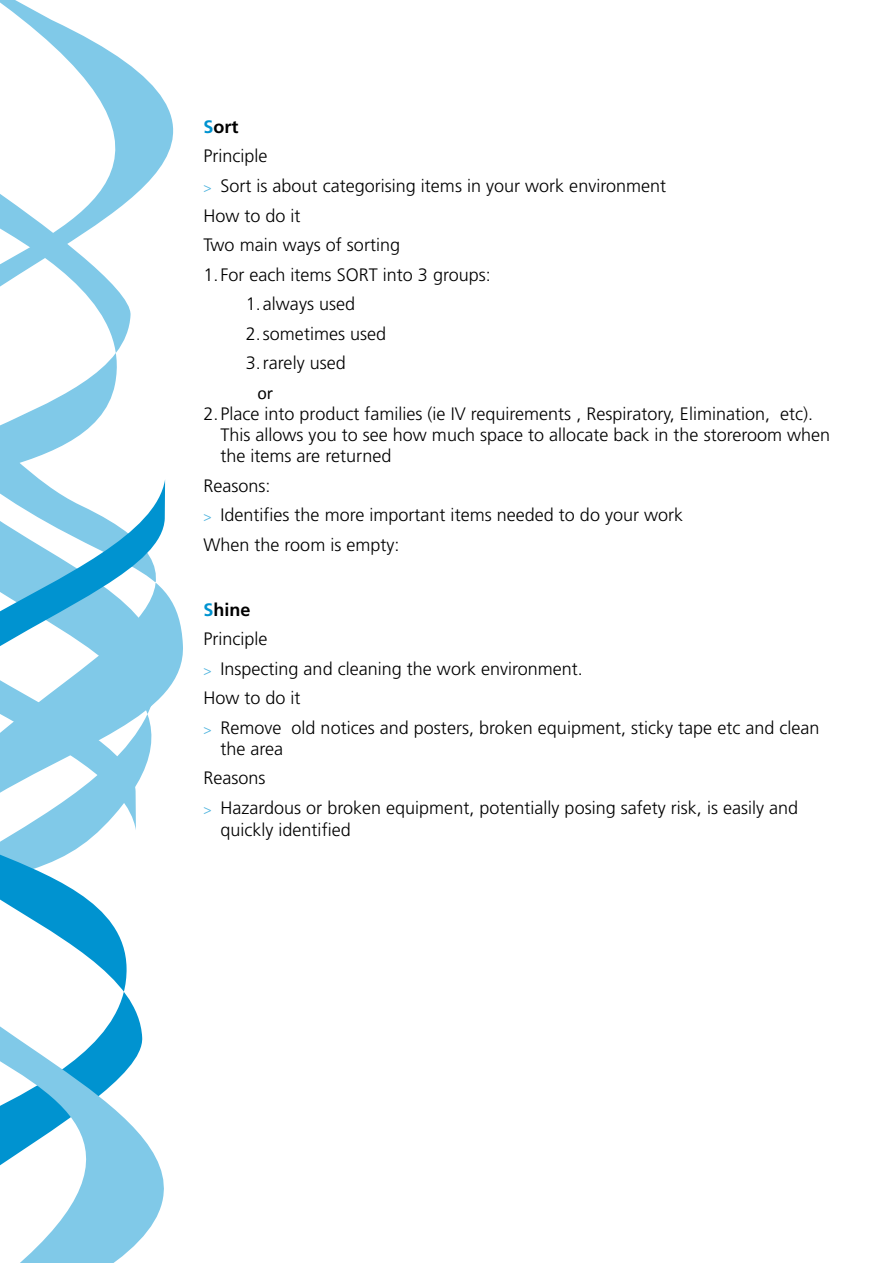
<style>
.page{position:relative;width:893px;height:1263px;background:#fff}
.page>*{position:absolute;margin:0;border:0;box-sizing:border-box;transform-origin:0 0}
.t1{font:300 18px/29.5px "Frutiger";color:#000}
.t2{font:700 18px "Frutiger";color:#000}
.t3{font:18px "Calibri";color:#000}
.s1{color:#0093d0}
.s2{font-size:13.5px;color:#4db3de}
.s3{font-weight:700;color:#0093d0}
.s4{font-weight:700}
</style>
<div class="page">
<svg style="left:0;top:830px;width:100px;height:17px;fill:#80c9e8"></svg>
<svg style="left:82px;top:480px;width:101px;height:306px"></svg>
<svg style="left:0;top:0;width:174px;height:180px"></svg>
<svg style="left:0;top:847px;width:137px;height:166px"></svg>
<svg style="left:0;top:1013px;width:164px;height:250px"></svg>
<svg style="left:0;top:669px;width:136px;height:161px"></svg>
<svg style="left:0;top:180px;width:165px;height:478px"></svg>
<p class="t2" style="left:203px;top:116px;width:37px"><span class="s1">S</span>ort</p>
<p class="t1" style="left:203px;top:141px;width:66px">Principle</p>
<p class="t1" style="left:203px;top:171px;width:464px"><span class="s2">&gt;</span> Sort is about categorising items in your work environment</p>
<p class="t1" style="left:203px;top:201px;width:99px">How to do it</p>
<p class="t1" style="left:203px;top:230px;width:198px">Two main ways of sorting</p>
<p class="t1" style="left:203px;top:260px;width:289px">1.For each items SORT into 3 groups:</p>
<p class="t1" style="left:246px;top:289px;width:111px">1.always used</p>
<p class="t1" style="left:246px;top:319px;width:142px">2.sometimes used</p>
<p class="t1" style="left:246px;top:348px;width:101px">3.rarely used</p>
<p class="t3" style="left:257px;top:382px;width:17px">or</p>
<p class="t1" style="left:220px;top:404px;width:611px;line-height:21px;text-indent:-17px">2.Place into product families (ie IV requirements , Respiratory, Elimination, etc).<br>This allows you to see how much space to allocate back in the storeroom when the items are returned</p>
<p class="t1" style="left:203px;top:471px;width:481px">Reasons:<br><span class="s2">&gt;</span> Identifies the more important items needed to do your work<br>When the room is empty:</p>
<p class="t1" style="left:203px;top:595px;width:618px"><span class="s3">S</span><span class="s4">hine<br></span>Principle<br><span class="s2">&gt;</span> Inspecting and cleaning the work environment.<br>How to do it<br><span class="s2">&gt;</span> Remove old notices and posters, broken equipment, sticky tape etc and clean</p>
<p class="t1" style="left:203px;top:734px;width:596px;text-indent:17px">the area<br>Reasons<br><span class="s2">&gt;</span> Hazardous or broken equipment, potentially posing safety risk, is easily and</p>
<p class="t1" style="left:220px;top:815px;width:132px">quickly identified</p>
</div>
